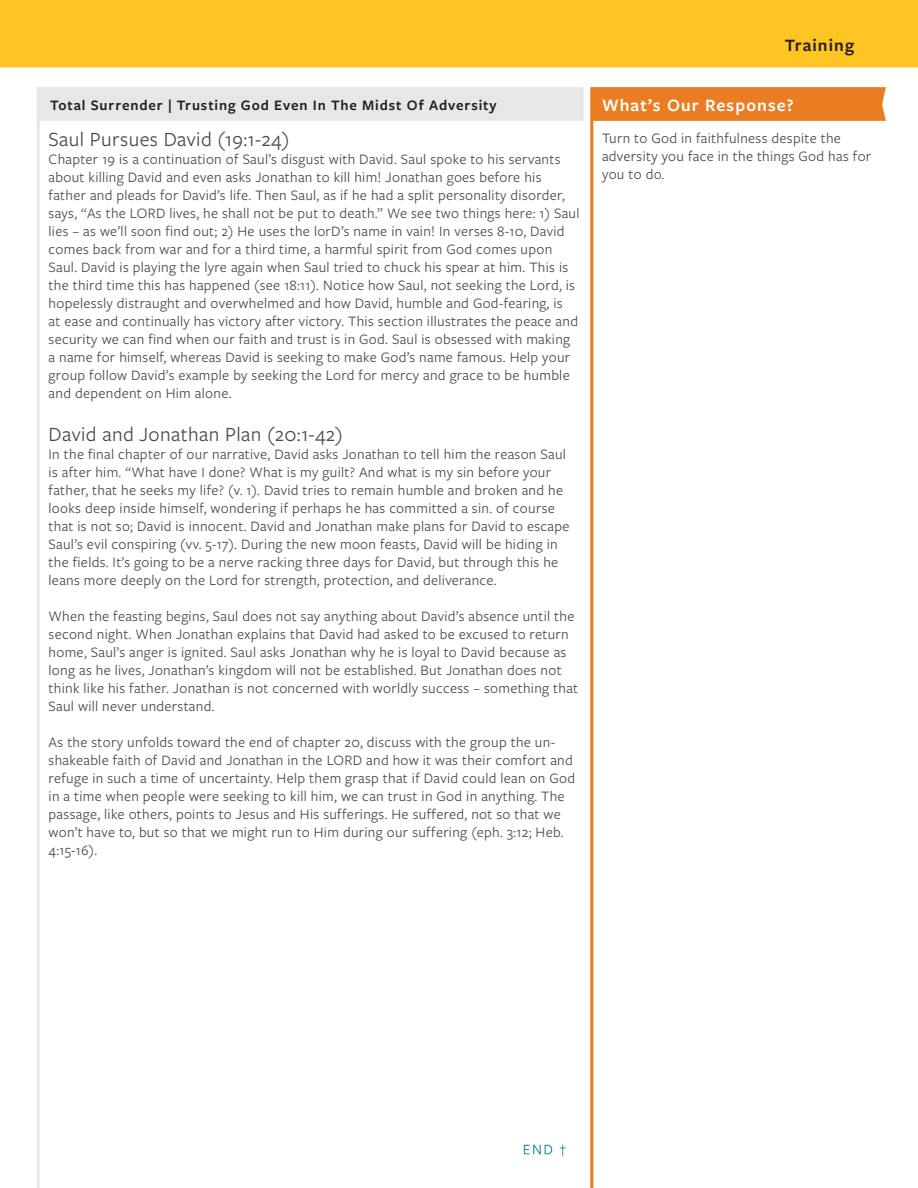
<style>
.page{position:relative;width:918px;height:1188px;background:#fff}
.page>*{position:absolute;margin:0;border:0;box-sizing:border-box;transform-origin:0 0}
.t1{font:21px "Freight Sans Pro";letter-spacing:.02em;color:#494a4b}
.t2{font:600 18px "Freight Sans Pro";letter-spacing:.06em;color:#fff}
.t3{font:600 18px "Freight Sans Pro";letter-spacing:.06em;color:#231f20}
.t4{font:15px/18px "Freight Sans Pro";letter-spacing:.02em;color:#494a4b}
.t5{font:600 15px "Freight Sans Pro";letter-spacing:.06em;color:#231f20}
</style>
<div class="page">
<img style="left:0;top:0;width:918px;height:1188px">
<p class="t3" style="left:785px;top:33px;width:71px">Training</p>
<p class="t5" style="left:50px;top:95px;width:448px">Total Surrender | Trusting God Even In The Midst Of Adversity</p>
<p class="t2" style="left:602px;top:93px;width:193px">What’s Our Response?</p>
<p class="t4" style="left:602px;top:129px;width:271px">Turn to God in faithfulness despite the adversity you face in the things God has for you to do.</p>
<p class="t1" style="left:49px;top:125px;width:242px">Saul Pursues David (19:1-24)</p>
<p class="t4" style="left:49px;top:149px;width:532px">Chapter 19 is a continuation of Saul’s disgust with David. Saul spoke to his servants about killing David and even asks Jonathan to kill him! Jonathan goes before his father and pleads for David’s life. Then Saul, as if he had a split personality disorder, says, “As the LORD lives, he shall not be put to death.” We see two things here: 1) Saul lies – as we’ll soon find out; 2) He uses the lorD’s name in vain! In verses 8-10, David comes back from war and for a third time, a harmful spirit from God comes upon Saul. David is playing the lyre again when Saul tried to chuck his spear at him. This is the third time this has happened (see 18:11). Notice how Saul, not seeking the Lord, is hopelessly distraught and overwhelmed and how David, humble and God-fearing, is<br>at ease and continually has victory after victory. This section illustrates the peace and security we can find when our faith and trust is in God. Saul is obsessed with making a name for himself, whereas David is seeking to make God’s name famous. Help your group follow David’s example by seeking the Lord for mercy and grace to be humble and dependent on Him alone.</p>
<p class="t1" style="left:49px;top:420px;width:296px">David and Jonathan Plan (20:1-42)</p>
<p class="t4" style="left:49px;top:445px;width:522px">In the final chapter of our narrative, David asks Jonathan to tell him the reason Saul is after him. “What have I done? What is my guilt? And what is my sin before your father, that he seeks my life? (v. 1). David tries to remain humble and broken and he looks deep inside himself, wondering if perhaps he has committed a sin. of course that is not so; David is innocent. David and Jonathan make plans for David to escape Saul’s evil conspiring (vv. 5-17). During the new moon feasts, David will be hiding in the fields. It’s going to be a nerve racking three days for David, but through this he leans more deeply on the Lord for strength, protection, and deliverance.</p>
<p class="t4" style="left:49px;top:607px;width:531px">When the feasting begins, Saul does not say anything about David’s absence until the second night. When Jonathan explains that David had asked to be excused to return home, Saul’s anger is ignited. Saul asks Jonathan why he is loyal to David because as long as he lives, Jonathan’s kingdom will not be established. But Jonathan does not think like his father. Jonathan is not concerned with worldly success – something that Saul will never understand.</p>
<p class="t4" style="left:49px;top:733px;width:528px">As the story unfolds toward the end of chapter 20, discuss with the group the un&shy;shakeable faith of David and Jonathan in the LORD and how it was their comfort and refuge in such a time of uncertainty. Help them grasp that if David could lean on God in a time when people were seeking to kill him, we can trust in God in anything. The passage, like others, points to Jesus and His sufferings. He suffered, not so that we won’t have to, but so that we might run to Him during our suffering (eph. 3:12; Heb.<br>4:15-16).</p>
</div>
